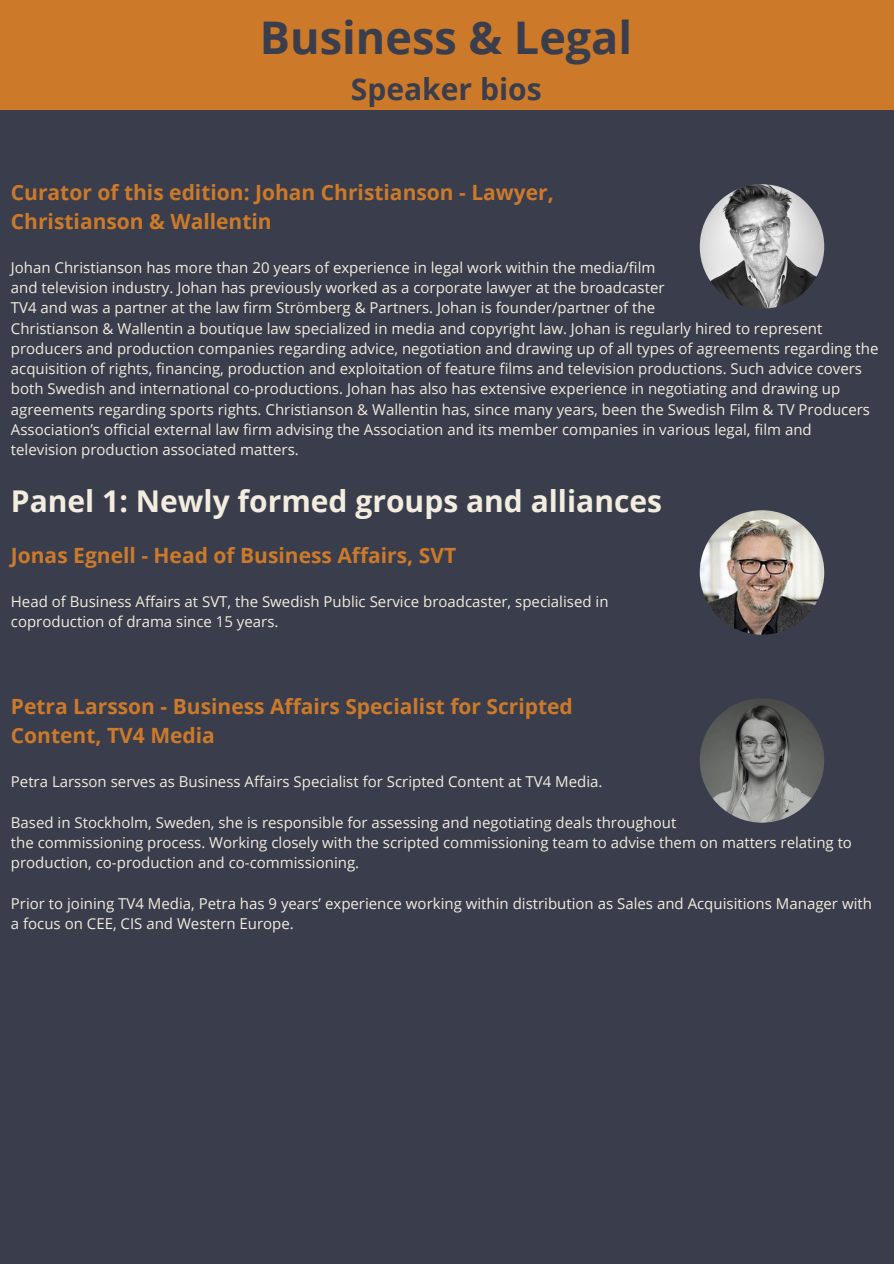
<style>
.page{position:relative;width:894px;height:1264px;background:#fff}
.page>*{position:absolute;margin:0;border:0;box-sizing:border-box;transform-origin:0 0}
.t1{font:700 45px "Open Sans";color:#3a3d4c}
.t2{font:700 30px "Open Sans";color:#f2eddf}
.t3{font:700 30px "Open Sans";color:#3a3d4c}
.t4{font:700 21px/29.2px "Open Sans";color:#cc7a2a}
.t5{font:15px/20.2px "Open Sans";color:#f2eddf}
</style>
<div class="page">
<div style="left:0;top:0;width:893px;height:1263px;background:#3a3d4c"></div>
<div style="left:0;top:0;width:893px;height:109px;background:#cc7a2a"></div>
<img style="left:699px;top:184px;width:125px;height:125px;border-radius:50%">
<img style="left:699px;top:510px;width:125px;height:124px;border-radius:50%">
<img style="left:699px;top:698px;width:125px;height:124px;border-radius:50%">
<p class="t1" style="left:260px;top:6px;width:373px">Business &amp; Legal</p>
<p class="t3" style="left:351px;top:68px;width:192px">Speaker bios</p>
<h1 class="t4" style="left:11px;top:177px;width:544px">Curator of this edition: Johan Christianson - Lawyer,<br>Christianson &amp; Wallentin</h1>
<h3 class="t5" style="left:11px;top:257px;width:646px">Johan Christianson has more than 20 years of experience in legal work within the media/film</h3>
<p class="t5" style="left:11px;top:277px;width:655px">and television industry. Johan has previously worked as a corporate lawyer at the broadcaster</p>
<p class="t5" style="left:11px;top:297px;width:645px">TV4 and was a partner at the law firm Strömberg &amp; Partners. Johan is founder/partner of the</p>
<p class="t5" style="left:11px;top:318px;width:868px">Christianson &amp; Wallentin a boutique law specialized in media and copyright law. Johan is regularly hired to represent producers and production companies regarding advice, negotiation and drawing up of all types of agreements regarding the acquisition of rights, financing, production and exploitation of feature films and television productions. Such advice covers both Swedish and international co-productions. Johan has also has extensive experience in negotiating and drawing up agreements regarding sports rights. Christianson &amp; Wallentin has, since many years, been the Swedish Film &amp; TV Producers Association’s official external law firm advising the Association and its member companies in various legal, film and television production associated matters.</p>
<p class="t2" style="left:11px;top:479px;width:652px">Panel 1: Newly formed groups and alliances</p>
<h2 class="t4" style="left:11px;top:540px;width:446px">Jonas Egnell - Head of Business Affairs, SVT</h2>
<h3 class="t5" style="left:11px;top:591px;width:599px">Head of Business Affairs at SVT, the Swedish Public Service broadcaster, specialised in</h3>
<p class="t5" style="left:11px;top:611px;width:269px">coproduction of drama since 15 years.</p>
<p class="t4" style="left:11px;top:691px;width:563px">Petra Larsson - Business Affairs Specialist for Scripted<br>Content, TV4 Media</p>
<h3 class="t5" style="left:11px;top:771px;width:593px">Petra Larsson serves as Business Affairs Specialist for Scripted Content at TV4 Media.</h3>
<p class="t5" style="left:11px;top:811px;width:666px">Based in Stockholm, Sweden, she is responsible for assessing and negotiating deals throughout</p>
<p class="t5" style="left:11px;top:832px;width:842px">the commissioning process. Working closely with the scripted commissioning team to advise them on matters relating to production, co-production and co-commissioning.</p>
<p class="t5" style="left:11px;top:892px;width:862px">Prior to joining TV4 Media, Petra has 9 years’ experience working within distribution as Sales and Acquisitions Manager with a focus on CEE, CIS and Western Europe.</p>
</div>
